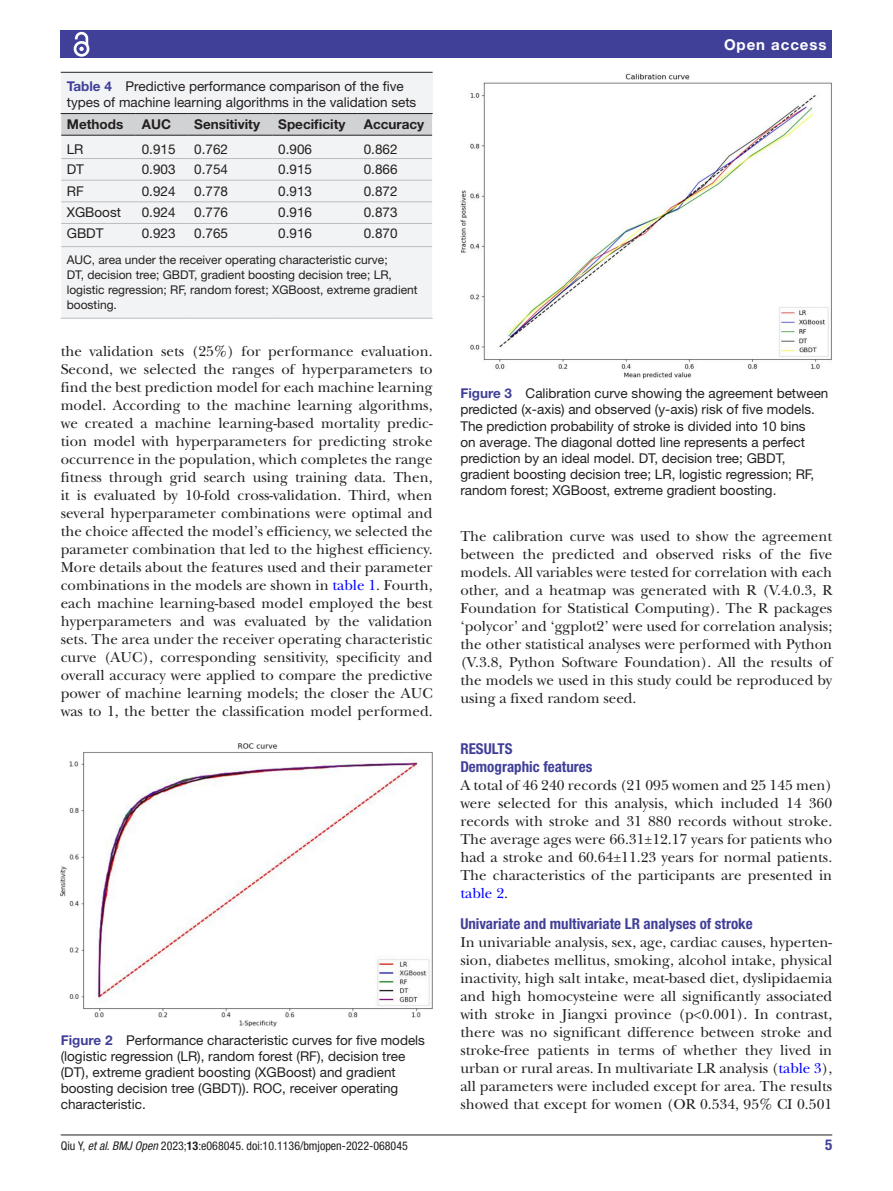
<style>
.page{position:relative;width:893px;height:1191px;background:#fff}
.page>*{position:absolute;margin:0;border:0;box-sizing:border-box;transform-origin:0 0}
.t1{font:15px/18px "New Baskerville";color:#231f20;text-align:justify}
.t2{font:700 condensed 15px/18px "Helvetica Neue LT Std";color:#414099}
.t3{font:700 15px "Helvetica Neue LT Std";letter-spacing:.065em;color:#fff}
.t4{font:13.5px/16.2px "Helvetica Neue LT Std";color:#231f20}
.t5{font:700 13.5px "Helvetica Neue LT Std";color:#231f20}
.t6{font:12px/15px "Helvetica Neue LT Std";color:#231f20}
.t7{font:condensed 12px "Helvetica Neue LT Std";color:#231f20}
.s1{font-weight:700;color:#414099}
.s2{color:#00f}
.s3{font-style:italic}
.s4{font-weight:700}
</style>
<div class="page">
<hr style="left:61px;top:1134px;width:771px;height:1px;background:#231f20">
<div style="left:61px;top:31px;width:771px;height:27px;background:#414099"></div>
<svg style="left:73px;top:31px;width:17px;height:26px"></svg>
<div style="left:61px;top:73px;width:372px;height:245px;background:#f2f3f4"></div>
<hr style="left:61px;top:72px;width:372px;height:1px;background:#231f20">
<hr style="left:61px;top:113px;width:75px;height:1px;background:#231f20">
<hr style="left:136px;top:113px;width:52px;height:1px;background:#231f20">
<hr style="left:188px;top:113px;width:84px;height:1px;background:#231f20">
<hr style="left:272px;top:113px;width:86px;height:1px;background:#231f20">
<hr style="left:358px;top:113px;width:75px;height:1px;background:#231f20">
<hr style="left:61px;top:318px;width:75px;height:1px;background:#bcbdc0">
<hr style="left:136px;top:318px;width:52px;height:1px;background:#bcbdc0">
<hr style="left:188px;top:318px;width:84px;height:1px;background:#bcbdc0">
<hr style="left:272px;top:318px;width:86px;height:1px;background:#bcbdc0">
<hr style="left:358px;top:318px;width:75px;height:1px;background:#bcbdc0">
<svg style="left:61px;top:114px;width:372px;height:133px"></svg>
<hr style="left:432px;top:247px;width:1px;height:71px;background:#fff">
<img style="left:61px;top:743px;width:372px;height:283px">
<img style="left:460px;top:73px;width:372px;height:306px">
<p class="t4" style="left:67px;top:77px;width:351px"><span class="s1">Table 4</span> Predictive performance comparison of the five types of machine learning algorithms in the validation sets</p>
<p class="t5" style="left:67px;top:116px;width:58px">Methods</p>
<p class="t5" style="left:142px;top:116px;width:31px">AUC</p>
<p class="t5" style="left:194px;top:116px;width:67px">Sensitivity</p>
<p class="t5" style="left:278px;top:116px;width:69px">Specificity</p>
<p class="t5" style="left:364px;top:116px;width:62px">Accuracy</p>
<p class="t4" style="left:67px;top:141px;width:18px">LR</p>
<p class="t4" style="left:142px;top:141px;width:35px">0.915</p>
<p class="t4" style="left:194px;top:141px;width:35px">0.762</p>
<p class="t4" style="left:278px;top:141px;width:35px">0.906</p>
<p class="t4" style="left:364px;top:141px;width:35px">0.862</p>
<p class="t4" style="left:67px;top:161px;width:19px">DT</p>
<p class="t4" style="left:142px;top:161px;width:35px">0.903</p>
<p class="t4" style="left:194px;top:161px;width:35px">0.754</p>
<p class="t4" style="left:278px;top:161px;width:35px">0.915</p>
<p class="t4" style="left:364px;top:161px;width:35px">0.866</p>
<p class="t4" style="left:67px;top:183px;width:18px">RF</p>
<p class="t4" style="left:142px;top:183px;width:35px">0.924</p>
<p class="t4" style="left:194px;top:183px;width:35px">0.778</p>
<p class="t4" style="left:278px;top:183px;width:35px">0.913</p>
<p class="t4" style="left:364px;top:183px;width:35px">0.872</p>
<p class="t4" style="left:67px;top:204px;width:56px">XGBoost</p>
<p class="t4" style="left:142px;top:204px;width:35px">0.924</p>
<p class="t4" style="left:194px;top:204px;width:35px">0.776</p>
<p class="t4" style="left:278px;top:204px;width:35px">0.916</p>
<p class="t4" style="left:364px;top:204px;width:35px">0.873</p>
<p class="t4" style="left:67px;top:224px;width:38px">GBDT</p>
<p class="t4" style="left:142px;top:224px;width:35px">0.923</p>
<p class="t4" style="left:194px;top:224px;width:35px">0.765</p>
<p class="t4" style="left:278px;top:224px;width:35px">0.916</p>
<p class="t4" style="left:364px;top:224px;width:35px">0.870</p>
<p class="t6" style="left:67px;top:252px;width:352px">AUC, area under the receiver operating characteristic curve;<br>DT, decision tree; GBDT, gradient boosting decision tree; LR, logistic regression; RF, random forest; XGBoost, extreme gradient boosting.</p>
<p class="t1" style="left:61px;top:342px;width:373px">the validation sets (25%) for performance evaluation.<br>Second, we selected the ranges of hyperparameters to find the best prediction model for each machine learning model. According to the machine learning algorithms, we created a machine learning-based mortality predic&shy;tion model with hyperparameters for predicting stroke occurrence in the population, which completes the range fitness through grid search using training data. Then, it is evaluated by 10-fold cross-validation. Third, when several hyperparameter combinations were optimal and the choice affected the model’s efficiency, we selected the parameter combination that led to the highest efficiency.<br>More details about the features used and their parameter combinations in the models are shown in <span class="s2">table 1</span>. Fourth, each machine learning-based model employed the best hyperparameters and was evaluated by the validation sets. The area under the receiver operating characteristic curve (AUC), corresponding sensitivity, specificity and overall accuracy were applied to compare the predictive power of machine learning models; the closer the AUC was to 1, the better the classification model performed.</p>
<p class="t4" style="left:61px;top:1031px;width:366px"><span class="s1">Figure 2</span> Performance characteristic curves for five models (logistic regression (LR), random forest (RF), decision tree (DT), extreme gradient boosting (XGBoost) and gradient boosting decision tree (GBDT)). ROC, receiver operating characteristic.</p>
<p class="t3" style="left:724px;top:35px;width:104px">Open access</p>
<p class="t4" style="left:460px;top:385px;width:370px"><span class="s1">Figure 3</span> Calibration curve showing the agreement between predicted (x-axis) and observed (y-axis) risk of five models.<br>The prediction probability of stroke is divided into 10 bins<br>on average. The diagonal dotted line represents a perfect prediction by an ideal model. DT, decision tree; GBDT, gradient boosting decision tree; LR, logistic regression; RF, random forest; XGBoost, extreme gradient boosting.</p>
<p class="t1" style="left:460px;top:527px;width:373px">The calibration curve was used to show the agreement between the predicted and observed risks of the five models. All variables were tested for correlation with each other, and a heatmap was generated with R (V.4.0.3, R Foundation for Statistical Computing). The R packages ‘polycor’ and ‘ggplot2’ were used for correlation analysis; the other statistical analyses were performed with Python (V.3.8, Python Software Foundation). All the results of the models we used in this study could be reproduced by using a fixed random seed.</p>
<p class="t2" style="left:460px;top:739px;width:134px">RESULTS<br>Demographic features</p>
<p class="t1" style="left:460px;top:776px;width:373px">A total of 46 240 records (21 095 women and 25 145 men) were selected for this analysis, which included 14 360 records with stroke and 31 880 records without stroke.<br>The average ages were 66.31±12.17 years for patients who had a stroke and 60.64±11.23 years for normal patients.<br>The characteristics of the participants are presented in <span class="s2">table 2</span>.</p>
<p class="t2" style="left:460px;top:914px;width:294px">Univariate and multivariate LR analyses of stroke</p>
<p class="t1" style="left:460px;top:933px;width:373px">In univariable analysis, sex, age, cardiac causes, hyperten&shy;sion, diabetes mellitus, smoking, alcohol intake, physical inactivity, high salt intake, meat-based diet, dyslipidaemia and high homocysteine were all significantly associated with stroke in Jiangxi province (p&lt;0.001). In contrast, there was no significant difference between stroke and stroke-free patients in terms of whether they lived in urban or rural areas. In multivariate LR analysis (<span class="s2">table 3</span>), all parameters were included except for area. The results showed that except for women (OR 0.534, 95% CI 0.501</p>
<p class="t7" style="left:61px;top:1138px;width:349px">Qiu Y, <span class="s3">et al</span>. <span class="s3">BMJ Open</span> 2023;<span class="s4">13</span>:e068045. doi:10.1136/bmjopen-2022-068045</p>
<p class="t2" style="left:825px;top:1135px;width:9px">5</p>
</div>
